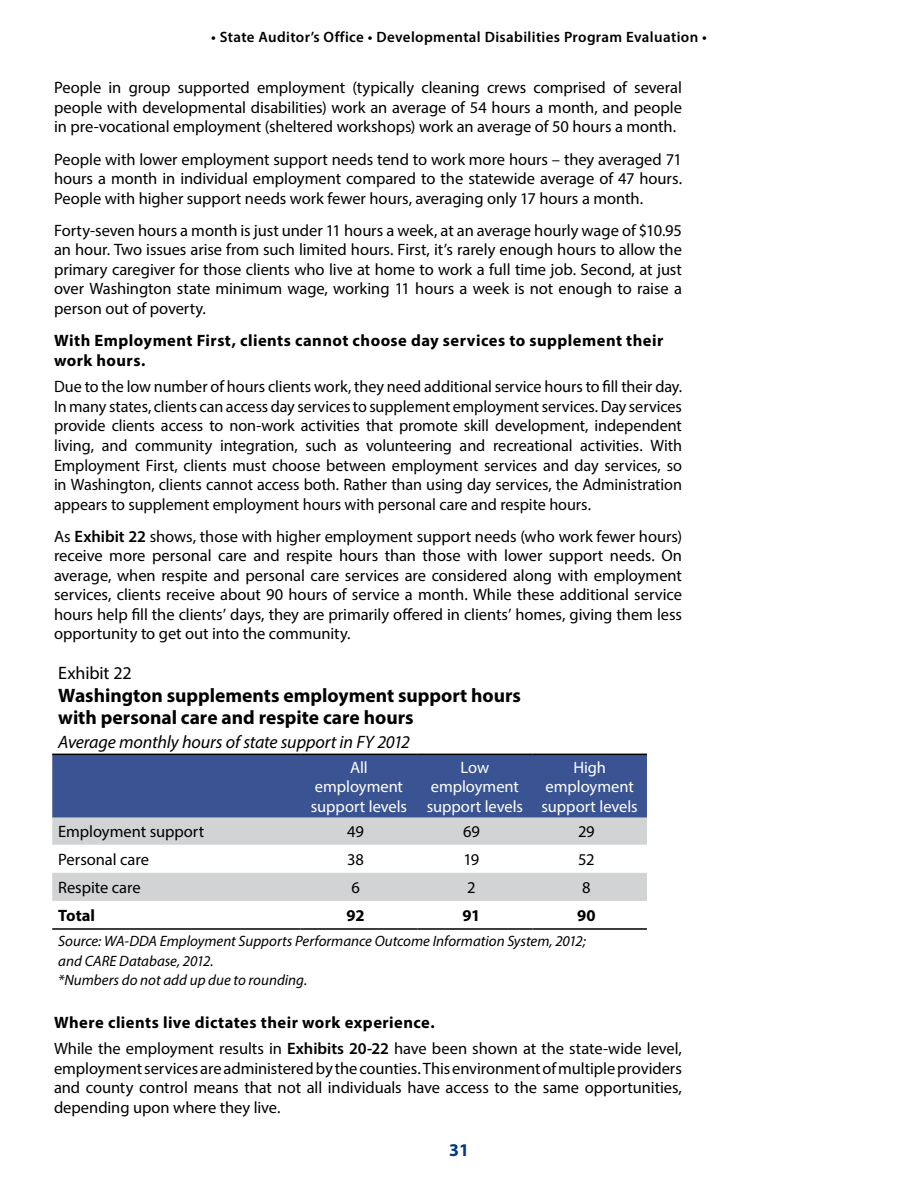
<style>
.page{position:relative;width:918px;height:1188px;background:#fff}
.page>*{position:absolute;margin:0;border:0;box-sizing:border-box;transform-origin:0 0}
.t1{font:700 19.5px/22.5px "Myriad Pro";color:#000}
.t2{font:italic 18px "Myriad Pro";letter-spacing:-.01em;color:#000}
.t3{font:18px "Myriad Pro";letter-spacing:-.01em;color:#000}
.t4{font:700 18px "Myriad Pro";color:#013a81}
.t5{font:16.5px/19.5px "Myriad Pro";letter-spacing:-.005em;color:#000;text-align:justify}
.t6{font:700 16.5px/19.8px "Myriad Pro";letter-spacing:.025em;color:#000}
.t7{font:16.5px/19.5px "Myriad Pro";color:#fff;text-align:center}
.t8{font:italic 15px/19.5px "Myriad Pro";color:#000}
.t9{font:600 15px "Myriad Pro";letter-spacing:.025em;color:#000}
.s1{font-weight:600}
.s2{font-weight:700}
</style>
<div class="page">
<div style="left:52px;top:755px;width:595px;height:63px;background:#3a5392"></div>
<svg style="left:52px;top:818px;width:595px;height:83px;fill:#d1d3d4"></svg>
<hr style="left:52px;top:928px;width:249px;height:2px;background:#000">
<hr style="left:301px;top:928px;width:116px;height:2px;background:#000">
<hr style="left:417px;top:928px;width:116px;height:2px;background:#000">
<hr style="left:533px;top:928px;width:114px;height:2px;background:#000">
<hr style="left:52px;top:754px;width:249px;height:1px;background:#000">
<hr style="left:301px;top:754px;width:116px;height:1px;background:#000">
<hr style="left:417px;top:754px;width:116px;height:1px;background:#000">
<hr style="left:533px;top:754px;width:114px;height:1px;background:#000">
<p class="t9" style="left:211px;top:27px;width:497px">• State Auditor’s Office • Developmental Disabilities Program Evaluation •</p>
<p class="t5" style="left:54px;top:78px;width:630px">People in group supported employment (typically cleaning crews comprised of several people with developmental disabilities) work an average of 54 hours a month, and people in pre-vocational employment (sheltered workshops) work an average of 50 hours a month.</p>
<p class="t5" style="left:54px;top:149px;width:630px">People with lower employment support needs tend to work more hours – they averaged 71 hours a month in individual employment compared to the statewide average of 47 hours.<br>People with higher support needs work fewer hours, averaging only 17 hours a month.</p>
<p class="t5" style="left:54px;top:220px;width:630px">Forty-seven hours a month is just under 11 hours a week, at an average hourly wage of $10.95 an hour. Two issues arise from such limited hours. First, it’s rarely enough hours to allow the primary caregiver for those clients who live at home to work a full time job. Second, at just over Washington state minimum wage, working 11 hours a week is not enough to raise a person out of poverty.</p>
<p class="t6" style="left:54px;top:330px;width:611px">With Employment First, clients cannot choose day services to supplement their work hours.</p>
<p class="t5" style="left:54px;top:377px;width:630px">Due to the low number of hours clients work, they need additional service hours to fill their day.<br>In many states, clients can access day services to supplement employment services. Day services provide clients access to non-work activities that promote skill development, independent living, and community integration, such as volunteering and recreational activities. With Employment First, clients must choose between employment services and day services, so in Washington, clients cannot access both. Rather than using day services, the Administration appears to supplement employment hours with personal care and respite hours.</p>
<p class="t5" style="left:54px;top:526px;width:630px">As <span class="s1">Exhibit 22</span> shows, those with higher employment support needs (who work fewer hours) receive more personal care and respite hours than those with lower support needs. On average, when respite and personal care services are considered along with employment services, clients receive about 90 hours of service a month. While these additional service hours help fill the clients’ days, they are primarily offered in clients’ homes, giving them less opportunity to get out into the community.</p>
<p class="t3" style="left:58px;top:662px;width:75px">Exhibit 22</p>
<p class="t1" style="left:58px;top:683px;width:464px">Washington supplements employment support hours with personal care and respite care hours</p>
<p class="t2" style="left:58px;top:731px;width:353px">Average monthly hours of state support in FY 2012</p>
<p class="t7" style="left:311px;top:757px;width:98px">All employment support levels</p>
<p class="t7" style="left:427px;top:757px;width:98px">Low employment support levels</p>
<p class="t7" style="left:542px;top:757px;width:98px">High employment support levels</p>
<p class="t5" style="left:58px;top:822px;width:147px">Employment support</p>
<p class="t5" style="left:347px;top:822px;width:18px">49</p>
<p class="t5" style="left:463px;top:822px;width:18px">69</p>
<p class="t5" style="left:578px;top:822px;width:18px">29</p>
<p class="t5" style="left:58px;top:849px;width:92px">Personal care</p>
<p class="t5" style="left:347px;top:849px;width:18px">38</p>
<p class="t5" style="left:464px;top:849px;width:17px">19</p>
<p class="t5" style="left:578px;top:849px;width:18px">52</p>
<p class="t5" style="left:58px;top:878px;width:84px">Respite care</p>
<p class="t5" style="left:351px;top:878px;width:10px">6</p>
<p class="t5" style="left:467px;top:878px;width:10px">2</p>
<p class="t5" style="left:582px;top:878px;width:10px">8</p>
<p class="t6" style="left:58px;top:905px;width:38px">Total</p>
<p class="t6" style="left:347px;top:905px;width:19px">92</p>
<p class="t6" style="left:463px;top:905px;width:19px">91</p>
<p class="t6" style="left:577px;top:905px;width:20px">90</p>
<p class="t8" style="left:58px;top:931px;width:529px">Source: WA-DDA Employment Supports Performance Outcome Information System, 2012; and CARE Database, 2012.<br>*Numbers do not add up due to rounding.</p>
<p class="t5" style="left:54px;top:1009px;width:629px;line-height:26.2px"><span class="s2">Where clients live dictates their work experience.<br></span>While the employment results in <span class="s1">Exhibits 20-22</span> have been shown at the state-wide level,</p>
<p class="t5" style="left:54px;top:1058px;width:629px">employment services are administered by the counties. This environment of multiple providers and county control means that not all individuals have access to the same opportunities, depending upon where they live.</p>
<p class="t4" style="left:449px;top:1138px;width:21px">31</p>
</div>
